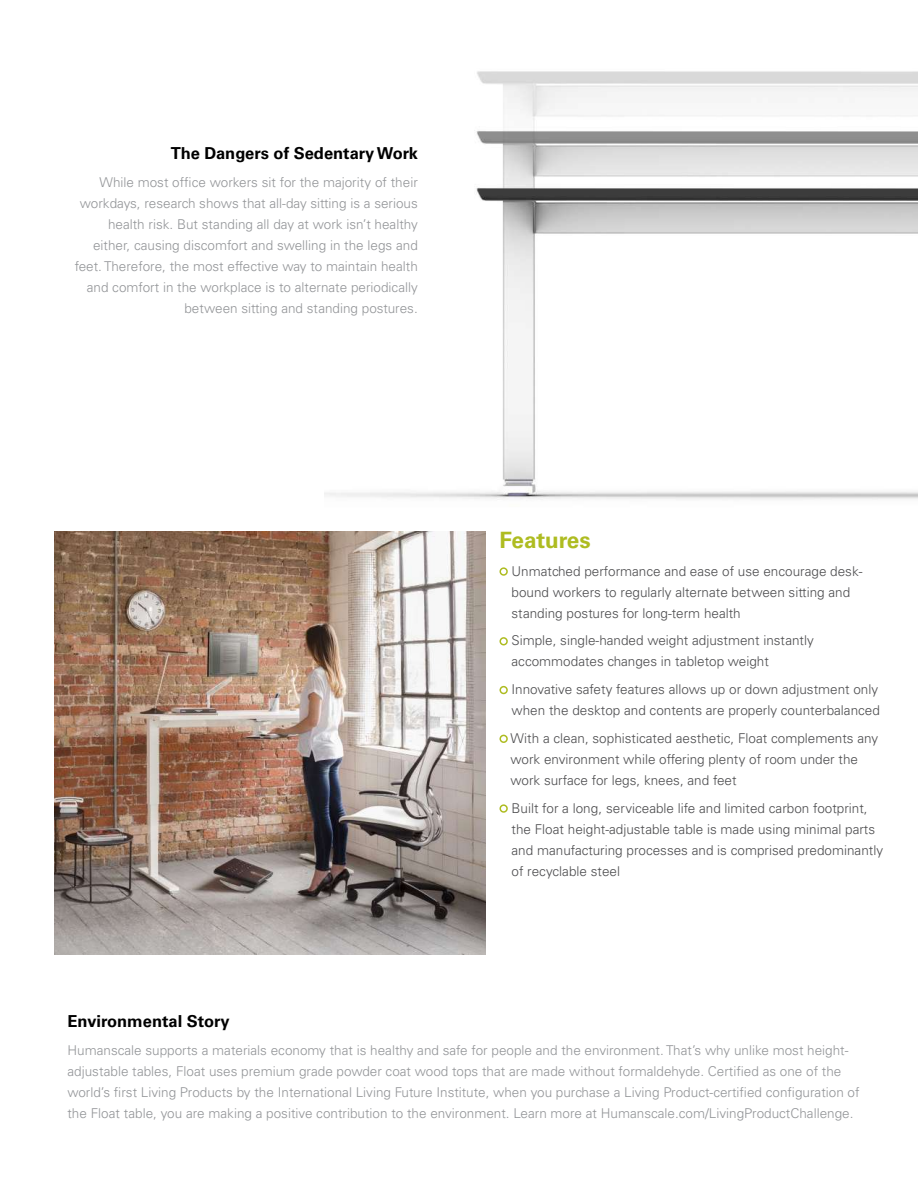
<style>
.page{position:relative;width:918px;height:1188px;background:#fff}
.page>*{position:absolute;margin:0;border:0;box-sizing:border-box;transform-origin:0 0}
.t1{font:700 22.5px "Univers";color:#aebc21}
.t2{font:700 16.5px "Univers";color:#000}
.t3{font:16.35px "Univers";color:#000;scale:.61 1}
.t4{font:16.2px "Univers";color:#000;scale:.6 1}
.t5{font:300 13.5px/21px "Univers";color:#939598;text-align:right}
.t6{font:300 13.5px/21px "Univers";color:#4d4d4f}
</style>
<div class="page">
<img style="left:324px;top:71px;width:594px;height:429px">
<div style="left:499px;top:567px;width:9px;height:9px;border:2px solid #aebc21;border-radius:50%"></div>
<div style="left:499px;top:637px;width:9px;height:8px;border:2px solid #aebc21;border-radius:50%"></div>
<div style="left:499px;top:686px;width:9px;height:8px;border:2px solid #aebc21;border-radius:50%"></div>
<div style="left:499px;top:735px;width:9px;height:8px;border:2px solid #aebc21;border-radius:50%"></div>
<div style="left:499px;top:804px;width:9px;height:9px;border:2px solid #aebc21;border-radius:50%"></div>
<img style="left:54px;top:531px;width:432px;height:423px">
<p class="t2" style="left:171px;top:143px;width:249px">The Dangers of SedentaryWork</p>
<p class="t5" style="left:75px;top:171px;width:345px">While most office workers sit for the majority of their workdays, research shows that all-day sitting is a serious health risk. But standing all day at work isn’t healthy either, causing discomfort and swelling in the legs and feet. Therefore, the most effective way to maintain health and comfort in the workplace is to alternate periodically between sitting and standing postures.</p>
<h1 class="t1" style="left:500px;top:527px;width:93px">Features</h1>
<p class="t6" style="left:512px;top:560px;width:352px">Unmatched performance and ease of use encourage desk&shy;bound workers to regularly alternate between sitting and standing postures for long-term health</p>
<p class="t6" style="left:512px;top:630px;width:304px">Simple, single-handed weight adjustment instantly accommodates changes in tabletop weight</p>
<p class="t6" style="left:512px;top:679px;width:370px">Innovative safety features allows up or down adjustment only when the desktop and contents are properly counterbalanced</p>
<p class="t6" style="left:511px;top:728px;width:369px">With a clean, sophisticated aesthetic, Float complements any work environment while offering plenty of room under the work surface for legs, knees, and feet</p>
<p class="t6" style="left:512px;top:797px;width:373px">Built for a long, serviceable life and limited carbon footprint, the Float height-adjustable table is made using minimal parts and manufacturing processes and is comprised predominantly of recyclable steel</p>
<p class="t4" style="left:595px;top:729px;width:167px">Large Base Long Feet</p>
<p class="t3" style="left:626px;top:773px;width:167px">Small Base Long Feet</p>
<p class="t2" style="left:68px;top:1012px;width:164px">Environmental Story</p>
<p class="t5" style="left:67px;top:1040px;width:794px;text-align:left">Humanscale supports a materials economy that is healthy and safe for people and the environment. That’s why unlike most height&shy;adjustable tables, Float uses premium grade powder coat wood tops that are made without formaldehyde. Certified as one of the world’s first Living Products by the International Living Future Institute, when you purchase a Living Product-certified configuration of the Float table, you are making a positive contribution to the environment. Learn more at Humanscale.com/LivingProductChallenge.</p>
</div>
